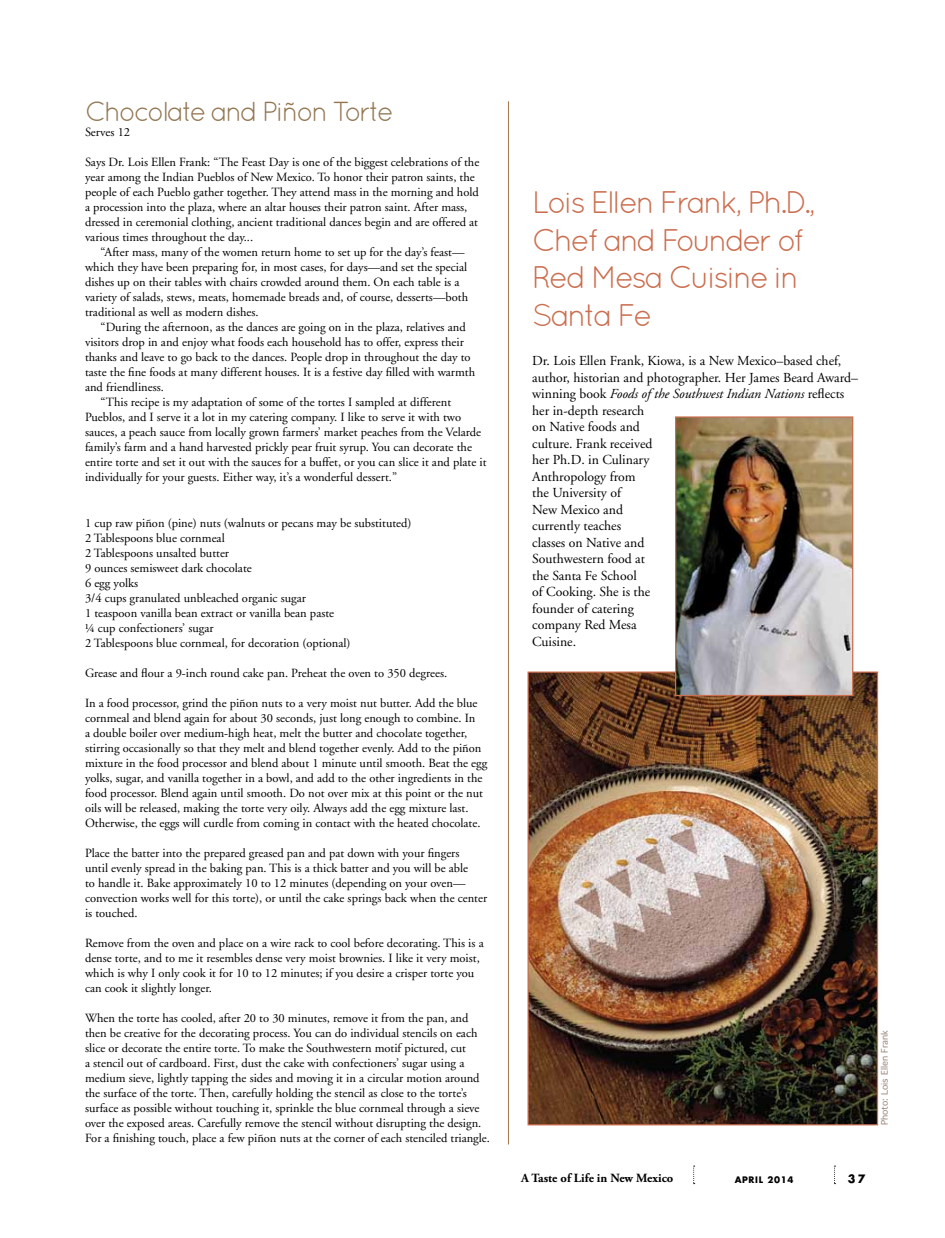
<style>
.page{position:relative;width:945px;height:1238px;background:#fff}
.page>*{position:absolute;margin:0;border:0;box-sizing:border-box;transform-origin:0 0}
.t1{font:31.25px/37.5px "Quicksand";letter-spacing:-.075em;color:#ca6e4f}
.t2{font:27.5px "Quicksand";letter-spacing:-.075em;color:#927651}
.t3{font:13.75px/16.5px "Adobe Garamond";color:#000}
.t4{font:12.5px/15px "Adobe Garamond";color:#000}
.t5{font:700 12.5px "Adobe Garamond Pro";color:#000}
.t6{font:12.5px "Adobe Garamond Pro";color:#000}
.t7{font:700 11.25px "Futura";color:#000}
.t8{font:8.75px "Thonburi";color:#99877c}
.t9{font:700 8.75px "Futura";letter-spacing:.075em;color:#000}
.s1{font-style:italic}
</style>
<div class="page">
<hr style="left:508px;top:101px;width:1px;height:1043px;background:#a27448">
<img style="left:530px;top:673px;width:346px;height:450px">
<img style="left:677px;top:418px;width:174px;height:276px">
<div style="left:675px;top:416px;width:178px;height:280px;border:1px solid #ca6e4f"></div>
<svg style="left:834px;top:1165px;width:2px;height:19px"></svg>
<svg style="left:693px;top:1165px;width:2px;height:19px"></svg>
<h2 class="t2" style="left:85px;top:95px;width:310px">Chocolate and Piñon Torte</h2>
<p class="t6" style="left:85px;top:124px;width:47px">Serves 12</p>
<p class="t4" style="left:85px;top:154px;width:396px">Says Dr. Lois Ellen Frank: “The Feast Day is one of the biggest celebrations of the year among the Indian Pueblos of New Mexico. To honor their patron saints, the people of each Pueblo gather together. They attend mass in the morning and hold a procession into the plaza, where an altar houses their patron saint. After mass, dressed in ceremonial clothing, ancient traditional dances begin and are offered at various times throughout the day...</p>
<p class="t4" style="left:85px;top:244px;width:385px;text-indent:16px">“After mass, many of the women return home to set up for the day’s feast— which they have been preparing for, in most cases, for days—and set the special dishes up on their tables with chairs crowded around them. On each table is a variety of salads, stews, meats, homemade breads and, of course, desserts—both traditional as well as modern dishes.</p>
<p class="t4" style="left:101px;top:319px;width:367px">“During the afternoon, as the dances are going on in the plaza, relatives and</p>
<p class="t4" style="left:85px;top:334px;width:380px">visitors drop in and enjoy what foods each household has to offer, express their</p>
<p class="t4" style="left:85px;top:349px;width:387px">thanks and leave to go back to the dances. People drop in throughout the day to</p>
<p class="t4" style="left:85px;top:364px;width:392px">taste the fine foods at many different houses. It is a festive day filled with warmth</p>
<p class="t4" style="left:85px;top:379px;width:80px">and friendliness.</p>
<p class="t4" style="left:101px;top:394px;width:352px">“This recipe is my adaptation of some of the tortes I sampled at different</p>
<p class="t4" style="left:85px;top:409px;width:378px">Pueblos, and I serve it a lot in my catering company. I like to serve it with two</p>
<p class="t4" style="left:85px;top:424px;width:398px">sauces, a peach sauce from locally grown farmers’ market peaches from the Velarde</p>
<p class="t4" style="left:85px;top:439px;width:388px">family’s farm and a hand harvested prickly pear fruit syrup. You can decorate the</p>
<p class="t4" style="left:85px;top:454px;width:403px">entire torte and set it out with the sauces for a buffet, or you can slice it and plate it</p>
<p class="t4" style="left:85px;top:469px;width:314px">individually for your guests. Either way, it’s a wonderful dessert.”</p>
<p class="t4" style="left:85px;top:516px;width:328px">1 cup raw piñon (pine) nuts (walnuts or pecans may be substituted)<br>2 Tablespoons blue cornmeal<br>2 Tablespoons unsalted butter<br>9 ounces semisweet dark chocolate<br>6 egg yolks<br>3/4 cups granulated unbleached organic sugar<br>1 teaspoon vanilla bean extract or vanilla bean paste<br>¼ cup confectioners’ sugar<br>2 Tablespoons blue cornmeal, for decoration (optional)</p>
<p class="t4" style="left:85px;top:666px;width:364px">Grease and flour a 9-inch round cake pan. Preheat the oven to 350 degrees.</p>
<p class="t4" style="left:85px;top:696px;width:404px">In a food processor, grind the piñon nuts to a very moist nut butter. Add the blue cornmeal and blend again for about 30 seconds, just long enough to combine. In<br>a double boiler over medium-high heat, melt the butter and chocolate together, stirring occasionally so that they melt and blend together evenly. Add to the piñon mixture in the food processor and blend about 1 minute until smooth. Beat the egg yolks, sugar, and vanilla together in a bowl, and add to the other ingredients in the food processor. Blend again until smooth. Do not over mix at this point or the nut oils will be released, making the torte very oily. Always add the egg mixture last.<br>Otherwise, the eggs will curdle from coming in contact with the heated chocolate.</p>
<p class="t4" style="left:85px;top:846px;width:404px">Place the batter into the prepared greased pan and pat down with your fingers<br>until evenly spread in the baking pan. This is a thick batter and you will be able<br>to handle it. Bake approximately 10 to 12 minutes (depending on your oven— convection works well for this torte), or until the cake springs back when the center is touched.</p>
<p class="t4" style="left:85px;top:936px;width:400px">Remove from the oven and place on a wire rack to cool before decorating. This is a dense torte, and to me it resembles dense very moist brownies. I like it very moist, which is why I only cook it for 10 to 12 minutes; if you desire a crisper torte you can cook it slightly longer.</p>
<p class="t4" style="left:85px;top:1011px;width:407px">When the torte has cooled, after 20 to 30 minutes, remove it from the pan, and then be creative for the decorating process. You can do individual stencils on each slice or decorate the entire torte. To make the Southwestern motif pictured, cut<br>a stencil out of cardboard. First, dust the cake with confectioners’ sugar using a medium sieve, lightly tapping the sides and moving it in a circular motion around the surface of the torte. Then, carefully holding the stencil as close to the torte’s surface as possible without touching it, sprinkle the blue cornmeal through a sieve over the exposed areas. Carefully remove the stencil without disrupting the design.<br>For a finishing touch, place a few piñon nuts at the corner of each stenciled triangle.</p>
<h1 class="t1" style="left:532px;top:183px;width:285px">Lois Ellen Frank, Ph.D.,<br>Chef and Founder of<br>Red Mesa Cuisine in<br>Santa Fe</h1>
<p class="t3" style="left:532px;top:353px;width:327px">Dr. Lois Ellen Frank, Kiowa, is a New Mexico–based chef, author, historian and photographer. Her James Beard Award– winning book <span class="s1">Foods of the Southwest Indian Nations</span> reflects her in-depth research<br>on Native foods and<br>culture. Frank received<br>her Ph.D. in Culinary<br>Anthropology from<br>the University of<br>New Mexico and<br>currently teaches<br>classes on Native and<br>Southwestern food at<br>the Santa Fe School<br>of Cooking. She is the<br>founder of catering<br>company Red Mesa<br>Cuisine.</p>
<p class="t8" style="left:877px;top:1125px;width:97px;rotate:-90deg">Photo: Lois Ellen Frank</p>
<p class="t5" style="left:521px;top:1170px;width:154px">A Taste of Life in New Mexico</p>
<p class="t9" style="left:735px;top:1173px;width:60px">APRIL 2014</p>
<p class="t7" style="left:848px;top:1170px;width:19px">37</p>
</div>
